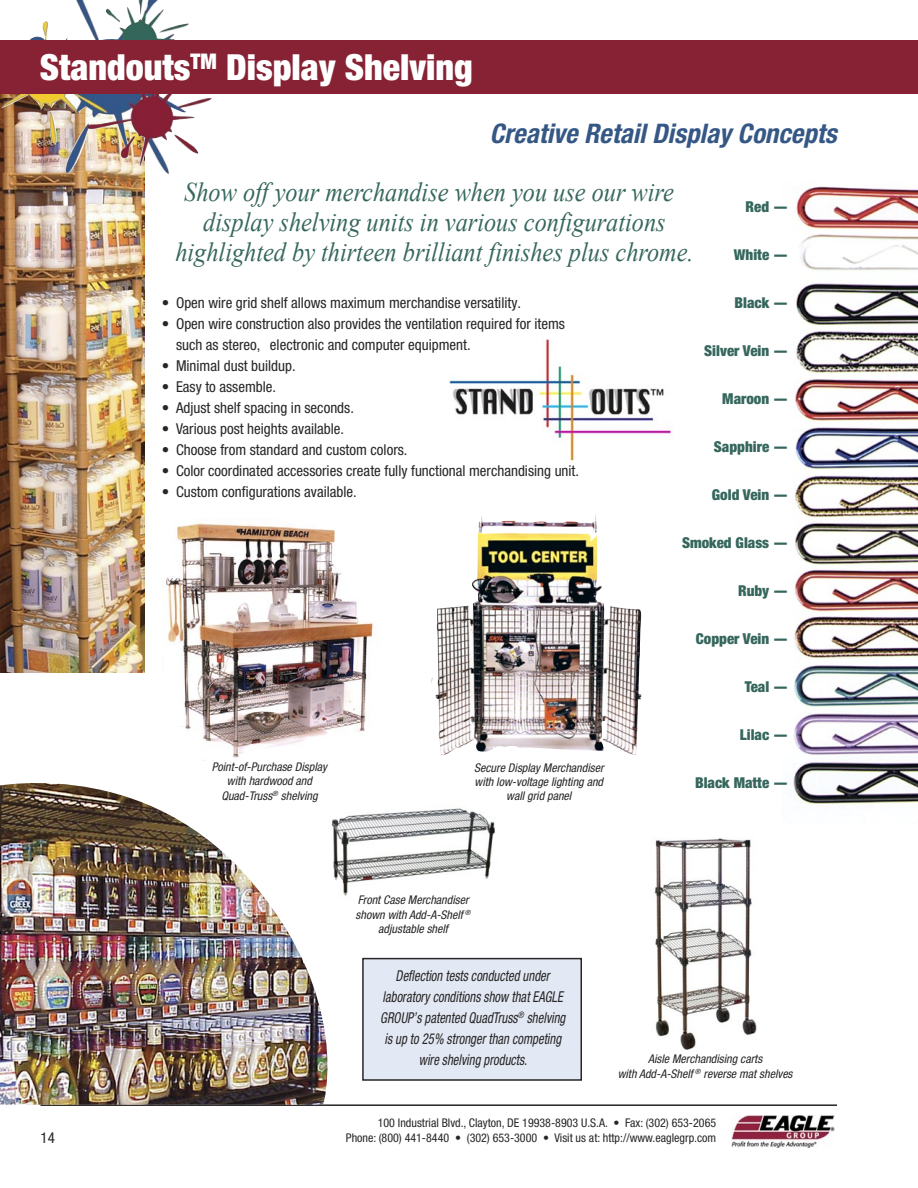
<style>
.page{position:relative;width:918px;height:1188px;background:#fff}
.page>*{position:absolute;margin:0;border:0;box-sizing:border-box;transform-origin:0 0}
.t1{font:900 condensed 36px "Helvetica Neue LT Pro";color:#fff}
.t2{font:italic 27px/30px "Times New Roman";color:#36675d;text-align:center;scale:.9 1}
.t3{font:italic 700 condensed 27px "Helvetica Neue LT Pro";color:#355785}
.t4{font:condensed 15px "Helvetica Neue LT Pro";color:#272526}
.t5{font:italic condensed 15px/21px "Helvetica Neue LT Pro";color:#272526;text-align:center;scale:.84 1}
.t6{font:900 condensed 15px "Helvetica Neue LT Pro";color:#36675d}
.t7{font:italic condensed 12px/14.4px "Helvetica Neue LT Pro";color:#272526;text-align:center}
.t8{font:condensed 12px "Helvetica Neue LT Pro";color:#272526}
</style>
<div class="page">
<hr style="left:40px;top:1104px;width:797px;height:2px;background:#272526">
<img style="left:731px;top:1115px;width:103px;height:33px">
<img style="left:793px;top:186px;width:125px;height:619px">
<img style="left:331px;top:808px;width:164px;height:88px">
<img style="left:0;top:783px;width:329px;height:322px">
<img style="left:450px;top:338px;width:222px;height:124px">
<img style="left:0;top:174px;width:145px;height:498px">
<img style="left:166px;top:523px;width:208px;height:235px">
<img style="left:0;top:0;width:212px;height:174px">
<div style="left:0;top:40px;width:918px;height:54px;background:#872235"></div>
<div style="left:363px;top:959px;width:218px;height:121px;background:#e3e9f4"></div>
<div style="left:362px;top:958px;width:220px;height:123px;border:2px solid #272526"></div>
<img style="left:431px;top:515px;width:211px;height:240px">
<img style="left:654px;top:838px;width:103px;height:212px">
<p class="t1" style="left:40px;top:54px;width:435px">Standouts<sup>TM</sup> Display Shelving</p>
<p class="t3" style="left:490px;top:124px;width:349px">Creative Retail Display Concepts</p>
<p class="t2" style="left:175px;top:177px;width:577px">Show off your merchandise when you use our wire display shelving units in various configurations highlighted by thirteen brilliant finishes plus chrome.</p>
<p class="t6" style="left:746px;top:202px;width:44px">Red —</p>
<p class="t6" style="left:734px;top:250px;width:56px">White —</p>
<p class="t6" style="left:735px;top:298px;width:55px">Black —</p>
<p class="t6" style="left:704px;top:346px;width:85px">Silver Vein —</p>
<p class="t6" style="left:722px;top:394px;width:67px">Maroon —</p>
<p class="t6" style="left:714px;top:442px;width:76px">Sapphire —</p>
<p class="t6" style="left:712px;top:490px;width:78px">Gold Vein —</p>
<p class="t6" style="left:682px;top:538px;width:108px">Smoked Glass —</p>
<p class="t6" style="left:738px;top:586px;width:52px">Ruby —</p>
<p class="t6" style="left:696px;top:634px;width:94px">Copper Vein —</p>
<p class="t6" style="left:745px;top:682px;width:45px">Teal —</p>
<p class="t6" style="left:740px;top:730px;width:50px">Lilac —</p>
<p class="t6" style="left:695px;top:778px;width:95px">Black Matte —</p>
<p class="t4" style="left:162px;top:298px;width:361px">• Open wire grid shelf allows maximum merchandise versatility.</p>
<p class="t4" style="left:162px;top:319px;width:405px">• Open wire construction also provides the ventilation required for items</p>
<p class="t4" style="left:176px;top:340px;width:296px">such as stereo, electronic and computer equipment.</p>
<p class="t4" style="left:162px;top:361px;width:135px">• Minimal dust buildup.</p>
<p class="t4" style="left:162px;top:382px;width:116px">• Easy to assemble.</p>
<p class="t4" style="left:162px;top:403px;width:193px">• Adjust shelf spacing in seconds.</p>
<p class="t4" style="left:162px;top:424px;width:184px">• Various post heights available.</p>
<p class="t4" style="left:162px;top:445px;width:247px">• Choose from standard and custom colors.</p>
<p class="t4" style="left:162px;top:466px;width:419px">• Color coordinated accessories create fully functional merchandising unit.</p>
<p class="t4" style="left:162px;top:487px;width:196px">• Custom configurations available.</p>
<p class="t7" style="left:212px;top:761px;width:117px">Point-of-Purchase Display</p>
<p class="t7" style="left:221px;top:775px;width:98px">with hardwood and<br>Quad-Truss<sup>®</sup> shelving</p>
<p class="t7" style="left:474px;top:761px;width:131px">Secure Display Merchandiser</p>
<p class="t7" style="left:475px;top:776px;width:130px">with low-voltage lighting and</p>
<p class="t7" style="left:506px;top:790px;width:67px">wall grid panel</p>
<p class="t4" style="left:40px;top:1132px;width:16px">14</p>
<p class="t7" style="left:358px;top:894px;width:112px">Front Case Merchandiser</p>
<p class="t7" style="left:356px;top:908px;width:116px">shown with Add-A-Shelf <sup>® </sup>adjustable shelf</p>
<p class="t5" style="left:380px;top:966px;width:222px">Deflection tests conducted under laboratory conditions show that EAGLE GROUP’s patented QuadTruss<sup>®</sup> shelving is up to 25% stronger than competing wire shelving products.</p>
<p class="t7" style="left:648px;top:1053px;width:116px">Aisle Merchandising carts</p>
<p class="t7" style="left:618px;top:1067px;width:176px">with Add-A-Shelf <sup>®</sup> reverse mat shelves</p>
<p class="t8" style="left:378px;top:1119px;width:340px">100 Industrial Blvd., Clayton, DE 19938-8903 U.S.A. • Fax: (302) 653-2065</p>
<p class="t8" style="left:346px;top:1134px;width:372px">Phone: (800) 441-8440 • (302) 653-3000 • Visit us at: http://www.eaglegrp.com</p>
</div>
